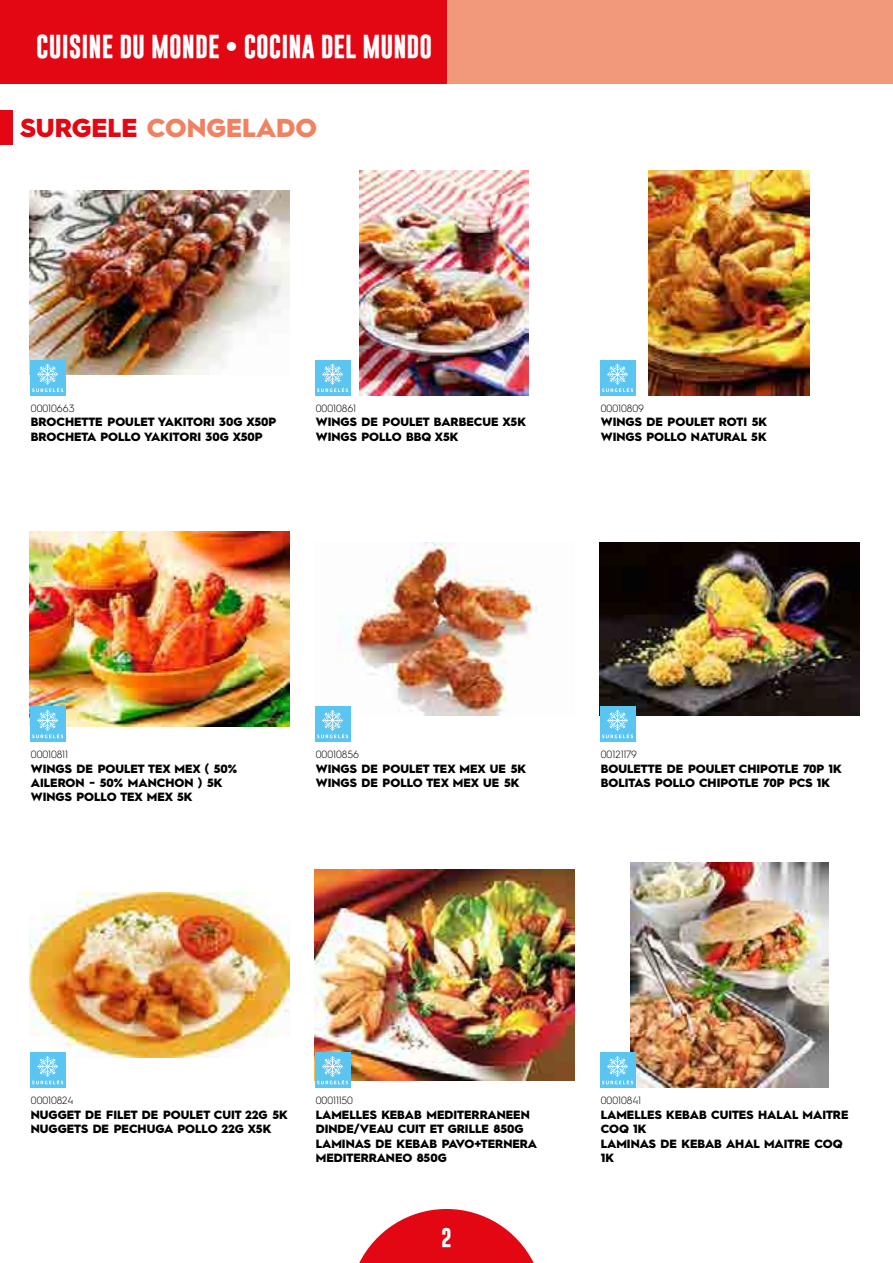
<style>
.page{position:relative;width:893px;height:1263px;background:#fff}
.page>*{position:absolute;margin:0;border:0;box-sizing:border-box;transform-origin:0 0}
.t1{font:900 25.95px "Hurme Geometric Sans 2";color:#f08262}
.t2{font:700 24px "Gobold";color:#fff}
.t3{font:700 19.5px "Gobold";color:#fff}
.t4{font:900 12px/14.4px "Hurme Geometric Sans 2";color:#000}
.t5{font:300 10.5px "Hurme Geometric Sans 2";color:#000}
.s1{color:#e30613}
</style>
<div class="page">
<div style="left:0;top:0;width:893px;height:84px;background:#f3997b"></div>
<svg style="left:359px;top:1209px;width:175px;height:54px"></svg>
<div style="left:0;top:0;width:446px;height:84px;background:#e30613"></div>
<img style="left:30px;top:191px;width:259px;height:184px">
<div style="left:30px;top:360px;width:36px;height:35px;background:#5bc5f2"></div>
<svg style="left:32px;top:364px;width:31px;height:28px"></svg>
<img style="left:360px;top:170px;width:169px;height:225px">
<div style="left:315px;top:360px;width:35px;height:35px;background:#5bc5f2"></div>
<svg style="left:317px;top:364px;width:31px;height:28px"></svg>
<img style="left:649px;top:170px;width:161px;height:225px">
<div style="left:600px;top:360px;width:35px;height:35px;background:#5bc5f2"></div>
<svg style="left:602px;top:364px;width:31px;height:28px"></svg>
<img style="left:30px;top:532px;width:259px;height:194px">
<div style="left:30px;top:706px;width:36px;height:36px;background:#5bc5f2"></div>
<svg style="left:32px;top:710px;width:31px;height:28px"></svg>
<img style="left:338px;top:542px;width:199px;height:173px">
<div style="left:315px;top:706px;width:35px;height:36px;background:#5bc5f2"></div>
<svg style="left:317px;top:710px;width:31px;height:28px"></svg>
<img style="left:600px;top:542px;width:259px;height:173px">
<div style="left:600px;top:706px;width:35px;height:36px;background:#5bc5f2"></div>
<svg style="left:602px;top:710px;width:31px;height:28px"></svg>
<img style="left:30px;top:893px;width:259px;height:164px">
<div style="left:30px;top:1052px;width:36px;height:36px;background:#5bc5f2"></div>
<svg style="left:32px;top:1056px;width:31px;height:28px"></svg>
<img style="left:315px;top:870px;width:259px;height:210px">
<div style="left:315px;top:1052px;width:35px;height:36px;background:#5bc5f2"></div>
<svg style="left:317px;top:1056px;width:31px;height:28px"></svg>
<img style="left:630px;top:862px;width:198px;height:226px">
<div style="left:600px;top:1052px;width:35px;height:36px;background:#5bc5f2"></div>
<svg style="left:602px;top:1056px;width:31px;height:28px"></svg>
<div style="left:0;top:111px;width:12px;height:34px;background:#e30613"></div>
<h2 class="t2" style="left:36px;top:30px;width:397px">CUISINE DU MONDE • COCINA DEL MUNDO</h2>
<h1 class="t1" style="left:20px;top:110px;width:298px"><span class="s1">SURGELE</span> CONGELADO</h1>
<p class="t5" style="left:31px;top:401px;width:45px">00010663</p>
<p class="t4" style="left:31px;top:414px;width:247px">BROCHETTE POULET YAKITORI 30G X50P<br>BROCHETA POLLO YAKITORI 30G X50P</p>
<p class="t5" style="left:316px;top:401px;width:42px">00010861</p>
<p class="t4" style="left:316px;top:414px;width:212px">WINGS DE POULET BARBECUE X5K<br>WINGS POLLO BBQ X5K</p>
<p class="t5" style="left:601px;top:401px;width:45px">00010809</p>
<p class="t4" style="left:601px;top:414px;width:168px">WINGS DE POULET ROTI 5K<br>WINGS POLLO NATURAL 5K</p>
<p class="t5" style="left:31px;top:747px;width:39px">00010811</p>
<p class="t4" style="left:31px;top:760px;width:208px">WINGS DE POULET TEX MEX ( 50%<br>AILERON - 50% MANCHON ) 5K<br>WINGS POLLO TEX MEX 5K</p>
<p class="t5" style="left:316px;top:747px;width:45px">00010856</p>
<p class="t4" style="left:316px;top:760px;width:212px">WINGS DE POULET TEX MEX UE 5K<br>WINGS DE POLLO TEX MEX UE 5K</p>
<p class="t5" style="left:601px;top:747px;width:38px">00121179</p>
<p class="t4" style="left:601px;top:760px;width:242px">BOULETTE DE POULET CHIPOTLE 70P 1K<br>BOLITAS POLLO CHIPOTLE 70P PCS 1K</p>
<p class="t5" style="left:31px;top:1093px;width:44px">00010824</p>
<p class="t4" style="left:31px;top:1107px;width:258px">NUGGET DE FILET DE POULET CUIT 22G 5K<br>NUGGETS DE PECHUGA POLLO 22G X5K</p>
<p class="t5" style="left:316px;top:1093px;width:39px">00011150</p>
<p class="t4" style="left:316px;top:1107px;width:223px">LAMELLES KEBAB MEDITERRANEEN<br>DINDE/VEAU CUIT ET GRILLE 850G<br>LAMINAS DE KEBAB PAVO+TERNERA<br>MEDITERRANEO 850G</p>
<h3 class="t3" style="left:441px;top:1225px;width:12px">2</h3>
<p class="t5" style="left:601px;top:1093px;width:42px">00010841</p>
<p class="t4" style="left:601px;top:1107px;width:249px">LAMELLES KEBAB CUITES HALAL MAITRE<br>COQ 1K<br>LAMINAS DE KEBAB AHAL MAITRE COQ<br>1K</p>
</div>
